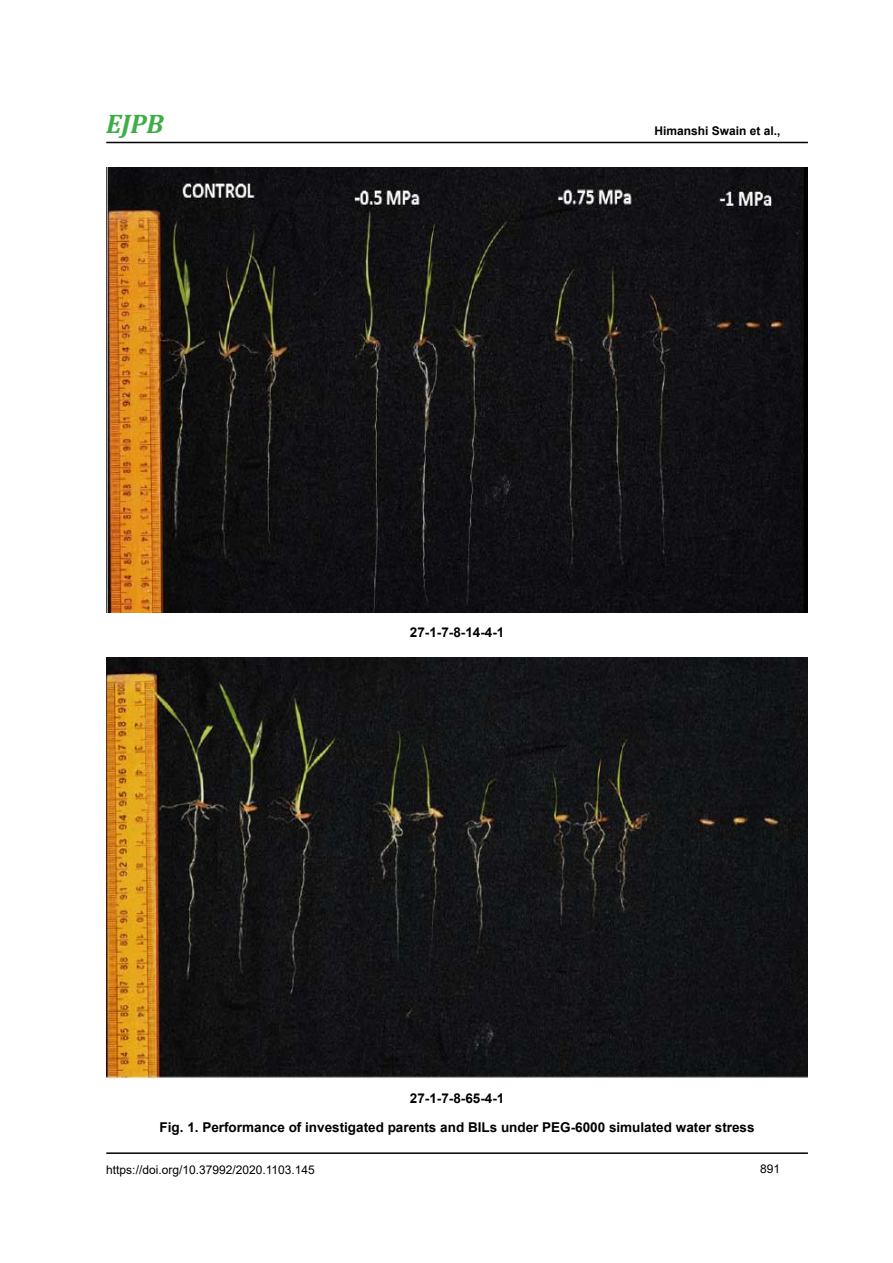
<style>
.page{position:relative;width:893px;height:1263px;background:#fff}
.page>*{position:absolute;margin:0;border:0;box-sizing:border-box;transform-origin:0 0}
.t1{font:italic 700 27px "Cambria";color:#41ad49}
.t2{font:700 13.5px/29.4px "Arial";color:#000;text-align:center}
.t3{font:12px "Arial";color:#000}
.t4{font:700 12px "Arial";color:#000}
</style>
<div class="page">
<hr style="left:106px;top:1152px;width:702px;height:2px;background:#000">
<hr style="left:106px;top:142px;width:702px;height:1px;background:#000">
<img style="left:106px;top:168px;width:702px;height:444px">
<img style="left:106px;top:658px;width:702px;height:420px">
<h1 class="t1" style="left:106px;top:105px;width:59px">EJPB</h1>
<p class="t4" style="left:655px;top:123px;width:128px">Himanshi Swain et al.,</p>
<p class="t2" style="left:410px;top:618px;width:96px">27-1-7-8-14-4-1</p>
<p class="t2" style="left:160px;top:1084px;width:596px">27-1-7-8-65-4-1<br>Fig. 1. Performance of investigated parents and BILs under PEG-6000 simulated water stress</p>
<p class="t3" style="left:106px;top:1161px;width:210px">https://doi.org/10.37992/2020.1103.145</p>
<p class="t3" style="left:760px;top:1160px;width:22px">891</p>
</div>
